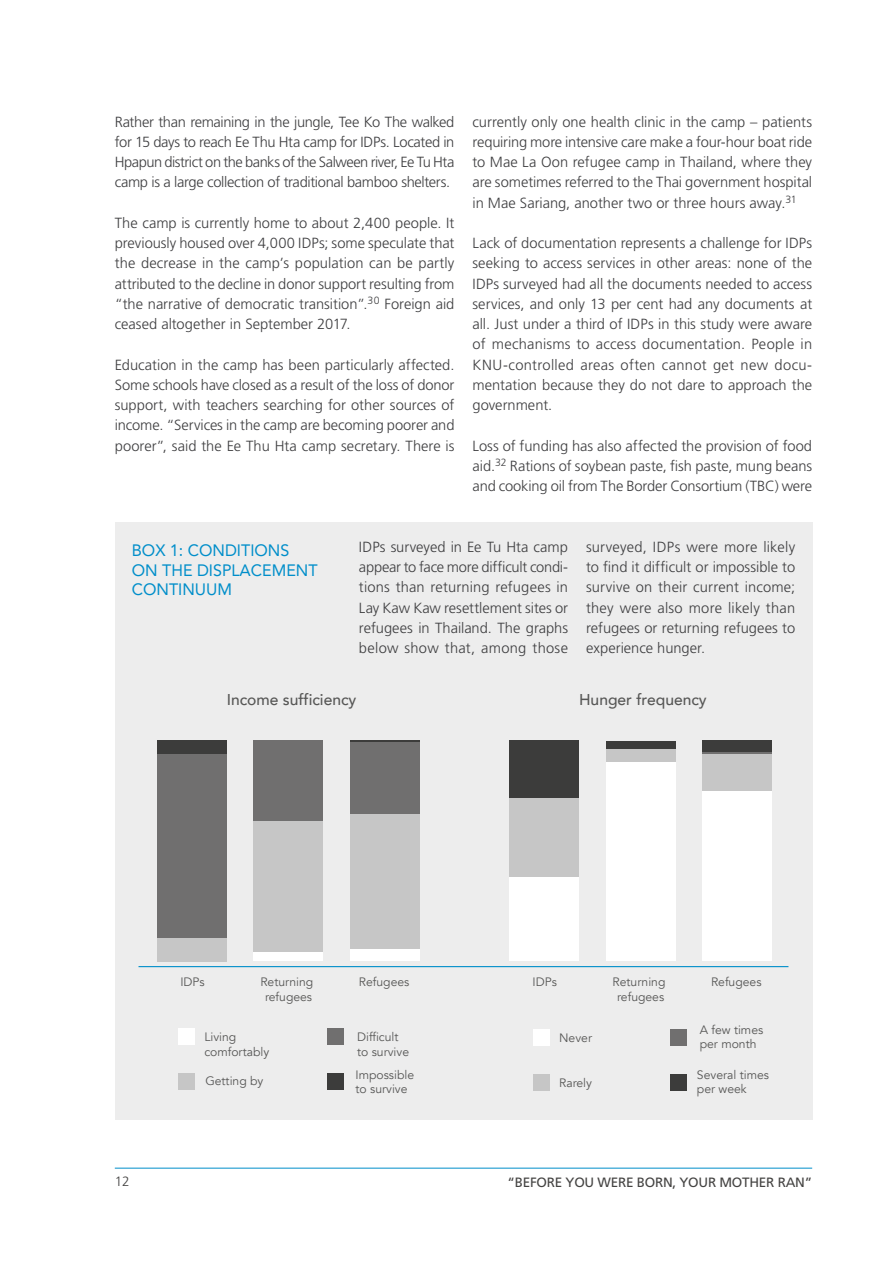
<style>
.page{position:relative;width:893px;height:1263px;background:#fff}
.page>*{position:absolute;margin:0;border:0;box-sizing:border-box;transform-origin:0 0}
.t1{font:16.5px/19.8px "Avenir";color:#008eca}
.t2{font:500 15.6px "Avenir";color:#575756}
.t3{font:300 14.7px/20.2px "Frutiger LT Std";letter-spacing:-.005em;color:#3e3e40;text-align:justify}
.t4{font:13.5px "Frutiger LT Std";letter-spacing:-.02em;color:#444342}
.t5{font:300 13.5px "Frutiger LT Std";color:#444342}
.t6{font:12.15px/14.5px "Avenir";color:#575756}
</style>
<div class="page">
<hr style="left:115px;top:1168px;width:697px;height:1px;background:#008eca">
<div style="left:115px;top:522px;width:697px;height:598px;background:#ededed"></div>
<div style="left:157px;top:741px;width:70px;height:14px;background:#3c3c3b"></div>
<hr style="left:350px;top:740px;width:69px;height:2px;background:#3c3c3b">
<div style="left:157px;top:755px;width:70px;height:183px;background:#706f6f"></div>
<div style="left:254px;top:741px;width:69px;height:80px;background:#706f6f"></div>
<div style="left:350px;top:742px;width:69px;height:73px;background:#706f6f"></div>
<div style="left:157px;top:938px;width:70px;height:23px;background:#c6c6c6"></div>
<div style="left:254px;top:821px;width:69px;height:131px;background:#c6c6c6"></div>
<div style="left:350px;top:815px;width:69px;height:135px;background:#c6c6c6"></div>
<div style="left:254px;top:952px;width:69px;height:9px;background:#fff"></div>
<div style="left:350px;top:950px;width:69px;height:11px;background:#fff"></div>
<hr style="left:702px;top:752px;width:70px;height:2px;background:#706f6f">
<div style="left:510px;top:741px;width:69px;height:57px;background:#3c3c3b"></div>
<div style="left:606px;top:741px;width:69px;height:8px;background:#3c3c3b"></div>
<div style="left:702px;top:741px;width:70px;height:11px;background:#3c3c3b"></div>
<div style="left:510px;top:798px;width:69px;height:79px;background:#c6c6c6"></div>
<div style="left:606px;top:749px;width:69px;height:14px;background:#c6c6c6"></div>
<div style="left:702px;top:754px;width:70px;height:37px;background:#c6c6c6"></div>
<div style="left:510px;top:877px;width:69px;height:84px;background:#fff"></div>
<div style="left:606px;top:763px;width:69px;height:198px;background:#fff"></div>
<div style="left:702px;top:791px;width:70px;height:170px;background:#fff"></div>
<div style="left:533px;top:1029px;width:16px;height:17px;background:#fff"></div>
<div style="left:671px;top:1074px;width:16px;height:17px;background:#3c3c3b"></div>
<div style="left:533px;top:1074px;width:16px;height:17px;background:#c6c6c6"></div>
<div style="left:671px;top:1029px;width:16px;height:17px;background:#706f6f"></div>
<div style="left:178px;top:1028px;width:17px;height:17px;background:#fff"></div>
<div style="left:327px;top:1028px;width:17px;height:17px;background:#706f6f"></div>
<div style="left:178px;top:1073px;width:17px;height:17px;background:#c6c6c6"></div>
<div style="left:327px;top:1073px;width:17px;height:17px;background:#3c3c3b"></div>
<hr style="left:139px;top:966px;width:649px;height:1px;background:#008eca">
<p class="t3" style="left:115px;top:112px;width:341px">Rather than remaining in the jungle, Tee Ko The walked for 15 days to reach Ee Thu Hta camp for IDPs. Located in Hpapun district on the banks of the Salween river, Ee Tu Hta camp is a large collection of traditional bamboo shelters.</p>
<p class="t3" style="left:115px;top:213px;width:341px">The camp is currently home to about 2,400 people. It previously housed over 4,000 IDPs; some speculate that the decrease in the camp’s population can be partly attributed to the decline in donor support resulting from “the narrative of democratic transition”.<sup>30</sup> Foreign aid ceased altogether in September 2017.</p>
<p class="t3" style="left:115px;top:355px;width:341px">Education in the camp has been particularly affected.<br>Some schools have closed as a result of the loss of donor support, with teachers searching for other sources of income. “Services in the camp are becoming poorer and poorer”, said the Ee Thu Hta camp secretary. There is</p>
<p class="t3" style="left:472px;top:112px;width:341px">currently only one health clinic in the camp – patients requiring more intensive care make a four-hour boat ride to Mae La Oon refugee camp in Thailand, where they are sometimes referred to the Thai government hospital in Mae Sariang, another two or three hours away.<sup>31</sup></p>
<p class="t3" style="left:472px;top:233px;width:341px">Lack of documentation represents a challenge for IDPs seeking to access services in other areas: none of the IDPs surveyed had all the documents needed to access services, and only 13 per cent had any documents at all. Just under a third of IDPs in this study were aware of mechanisms to access documentation. People in KNU-controlled areas often cannot get new docu&shy;mentation because they do not dare to approach the government.</p>
<p class="t3" style="left:472px;top:436px;width:341px">Loss of funding has also affected the provision of food aid.<sup>32</sup> Rations of soybean paste, fish paste, mung beans and cooking oil from The Border Consortium (TBC) were</p>
<p class="t1" style="left:132px;top:540px;width:187px">BOX 1: CONDITIONS<br>ON THE DISPLACEMENT<br>CONTINUUM</p>
<p class="t3" style="left:359px;top:537px;width:211px">IDPs surveyed in Ee Tu Hta camp appear to face more difficult condi&shy;tions than returning refugees in Lay Kaw Kaw resettlement sites or refugees in Thailand. The graphs below show that, among those</p>
<p class="t3" style="left:586px;top:537px;width:211px">surveyed, IDPs were more likely to find it difficult or impossible to survive on their current income; they were also more likely than refugees or returning refugees to experience hunger.</p>
<p class="t2" style="left:227px;top:686px;width:131px">Income sufficiency</p>
<p class="t2" style="left:579px;top:686px;width:129px">Hunger frequency</p>
<p class="t6" style="left:180px;top:975px;width:26px">IDPs</p>
<p class="t6" style="left:260px;top:975px;width:54px">Returning</p>
<p class="t6" style="left:359px;top:975px;width:52px">Refugees</p>
<p class="t6" style="left:265px;top:989px;width:49px">refugees</p>
<p class="t6" style="left:532px;top:975px;width:26px">IDPs</p>
<p class="t6" style="left:612px;top:975px;width:54px">Returning</p>
<p class="t6" style="left:711px;top:975px;width:52px">Refugees</p>
<p class="t6" style="left:617px;top:989px;width:49px">refugees</p>
<p class="t6" style="left:204px;top:1030px;width:66px">Living comfortably</p>
<p class="t6" style="left:205px;top:1074px;width:60px">getting by</p>
<p class="t6" style="left:357px;top:1030px;width:54px">Difficult to survive</p>
<p class="t6" style="left:356px;top:1067px;width:60px">Impossible to survive</p>
<p class="t6" style="left:559px;top:1031px;width:34px">Never</p>
<p class="t6" style="left:559px;top:1076px;width:34px">Rarely</p>
<p class="t6" style="left:700px;top:1023px;width:65px">A few times per month</p>
<p class="t6" style="left:697px;top:1068px;width:74px">Several times per week</p>
<p class="t5" style="left:115px;top:1174px;width:17px">12</p>
<p class="t4" style="left:508px;top:1174px;width:306px">“BEFORE YOU WERE BORN, YOUR MOTHER RAN”</p>
</div>
